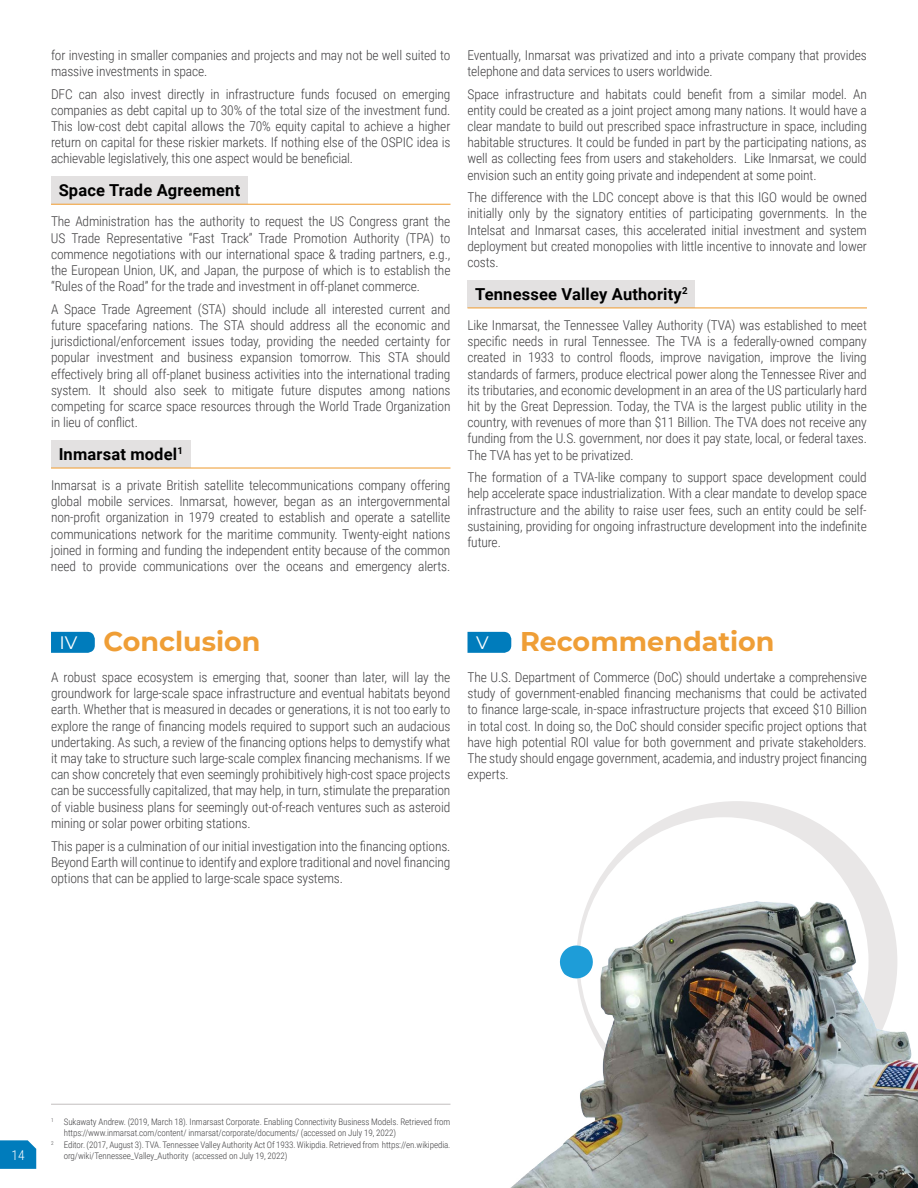
<style>
.page{position:relative;width:918px;height:1188px;background:#fff}
.page>*{position:absolute;margin:0;border:0;box-sizing:border-box;transform-origin:0 0}
.t1{font:700 27px "Montserrat";color:#ef9e36}
.t2{font:700 16.5px "Roboto";letter-spacing:.01em;color:#000}
.t3{font:300 13.5px/16.2px "Roboto Condensed";letter-spacing:-.01em;color:#414042;text-align:justify}
.t4{font:300 13.5px "Roboto Condensed";color:#fff}
.t5{font:300 9px/10.5px "Roboto Condensed";letter-spacing:-.01em;color:#414042}
.s1{font-weight:400;font-size:18px;color:#fff}
</style>
<div class="page">
<svg style="left:588px;top:801px;width:298px;height:101px"></svg>
<img style="left:510px;top:902px;width:408px;height:286px">
<div style="left:51px;top:176px;width:197px;height:28px;background:#e3e1e1"></div>
<hr style="left:51px;top:204px;width:399px;height:1px;background:#ef9e36">
<div style="left:51px;top:440px;width:139px;height:27px;background:#e3e1e1"></div>
<hr style="left:51px;top:467px;width:399px;height:2px;background:#ef9e36">
<div style="left:468px;top:280px;width:227px;height:27px;background:#e3e1e1"></div>
<hr style="left:468px;top:307px;width:399px;height:1px;background:#ef9e36">
<hr style="left:51px;top:1104px;width:399px;height:1px;background:#c5c2c1">
<svg style="left:51px;top:632px;width:44px;height:21px"></svg>
<svg style="left:468px;top:632px;width:43px;height:21px"></svg>
<svg style="left:0;top:1140px;width:36px;height:29px"></svg>
<p class="t3" style="left:51px;top:46px;width:401px">for investing in smaller companies and projects and may not be well suited to massive investments in space.</p>
<p class="t3" style="left:51px;top:85px;width:401px">DFC can also invest directly in infrastructure funds focused on emerging companies as debt capital up to 30% of the total size of the investment fund.<br>This low-cost debt capital allows the 70% equity capital to achieve a higher return on capital for these riskier markets. If nothing else of the OSPIC idea is achievable legislatively, this one aspect would be beneficial.</p>
<p class="t2" style="left:59px;top:179px;width:183px">Space Trade Agreement</p>
<p class="t3" style="left:51px;top:213px;width:401px">The Administration has the authority to request the US Congress grant the US Trade Representative “Fast Track” Trade Promotion Authority (TPA) to commence negotiations with our international space &amp; trading partners, e.g., the European Union, UK, and Japan, the purpose of which is to establish the “Rules of the Road” for the trade and investment in off-planet commerce.</p>
<p class="t3" style="left:51px;top:300px;width:401px">A Space Trade Agreement (STA) should include all interested current and future spacefaring nations. The STA should address all the economic and jurisdictional/enforcement issues today, providing the needed certainty for popular investment and business expansion tomorrow. This STA should effectively bring all off-planet business activities into the international trading system. It should also seek to mitigate future disputes among nations competing for scarce space resources through the World Trade Organization in lieu of conflict.</p>
<p class="t2" style="left:59px;top:442px;width:126px">Inmarsat model<sup>1</sup></p>
<p class="t3" style="left:51px;top:477px;width:401px">Inmarsat is a private British satellite telecommunications company offering global mobile services. Inmarsat, however, began as an intergovernmental non-profit organization in 1979 created to establish and operate a satellite communications network for the maritime community. Twenty-eight nations joined in forming and funding the independent entity because of the common need to provide communications over the oceans and emergency alerts.</p>
<p class="t3" style="left:468px;top:46px;width:401px">Eventually, Inmarsat was privatized and into a private company that provides telephone and data services to users worldwide.</p>
<p class="t3" style="left:467px;top:85px;width:401px">Space infrastructure and habitats could benefit from a similar model. An entity could be created as a joint project among many nations. It would have a clear mandate to build out prescribed space infrastructure in space, including habitable structures. It could be funded in part by the participating nations, as well as collecting fees from users and stakeholders. Like Inmarsat, we could envision such an entity going private and independent at some point.</p>
<p class="t3" style="left:467px;top:189px;width:401px">The difference with the LDC concept above is that this IGO would be owned initially only by the signatory entities of participating governments. In the Intelsat and Inmarsat cases, this accelerated initial investment and system deployment but created monopolies with little incentive to innovate and lower costs.</p>
<p class="t2" style="left:475px;top:282px;width:214px">Tennessee Valley Authority<sup>2</sup></p>
<p class="t3" style="left:467px;top:317px;width:401px">Like Inmarsat, the Tennessee Valley Authority (TVA) was established to meet specific needs in rural Tennessee. The TVA is a federally-owned company created in 1933 to control floods, improve navigation, improve the living standards of farmers, produce electrical power along the Tennessee River and its tributaries, and economic development in an area of the US particularly hard hit by the Great Depression. Today, the TVA is the largest public utility in the country, with revenues of more than $11 Billion. The TVA does not receive any funding from the U.S. government, nor does it pay state, local, or federal taxes.<br>The TVA has yet to be privatized.</p>
<p class="t3" style="left:467px;top:469px;width:401px">The formation of a TVA-like company to support space development could help accelerate space industrialization. With a clear mandate to develop space infrastructure and the ability to raise user fees, such an entity could be self&shy;sustaining, providing for ongoing infrastructure development into the indefinite future.</p>
<h1 class="t1" style="left:60px;top:622px;width:203px"><span class="s1">IV</span> Conclusion</h1>
<p class="t3" style="left:51px;top:669px;width:401px">A robust space ecosystem is emerging that, sooner than later, will lay the groundwork for large-scale space infrastructure and eventual habitats beyond earth. Whether that is measured in decades or generations, it is not too early to explore the range of financing models required to support such an audacious undertaking. As such, a review of the financing options helps to demystify what it may take to structure such large-scale complex financing mechanisms. If we can show concretely that even seemingly prohibitively high-cost space projects can be successfully capitalized, that may help, in turn, stimulate the preparation of viable business plans for seemingly out-of-reach ventures such as asteroid mining or solar power orbiting stations.</p>
<p class="t3" style="left:51px;top:837px;width:401px">This paper is a culmination of our initial investigation into the financing options.<br>Beyond Earth will continue to identify and explore traditional and novel financing options that can be applied to large-scale space systems.</p>
<h1 class="t1" style="left:476px;top:622px;width:300px"><span class="s1">V</span> Recommendation</h1>
<p class="t3" style="left:467px;top:669px;width:401px">The U.S. Department of Commerce (DoC) should undertake a comprehensive study of government-enabled financing mechanisms that could be activated to finance large-scale, in-space infrastructure projects that exceed $10 Billion in total cost. In doing so, the DoC should consider specific project options that have high potential ROI value for both government and private stakeholders.<br>The study should engage government, academia, and industry project financing experts.</p>
<p class="t4" style="left:12px;top:1145px;width:14px">14</p>
<p class="t5" style="left:64px;top:1117px;width:388px;text-indent:-13px"><sup>1</sup> Sukawaty Andrew. (2019, March 18). Inmarsast Corporate. Enabling Connectivity Business Models. Retrieved from https://www.inmarsat.com/content/ inmarsat/corporate/documents/ (accessed on July 19, 2022)</p>
<p class="t5" style="left:64px;top:1140px;width:388px;text-indent:-13px"><sup>2</sup> Editor. (2017, August 3). TVA. Tennessee Valley Authority Act Of 1933. Wikipdia. Retrieved from https://en.wikipedia. org/wiki/Tennessee_Valley_Authority (accessed on July 19, 2022)</p>
</div>
